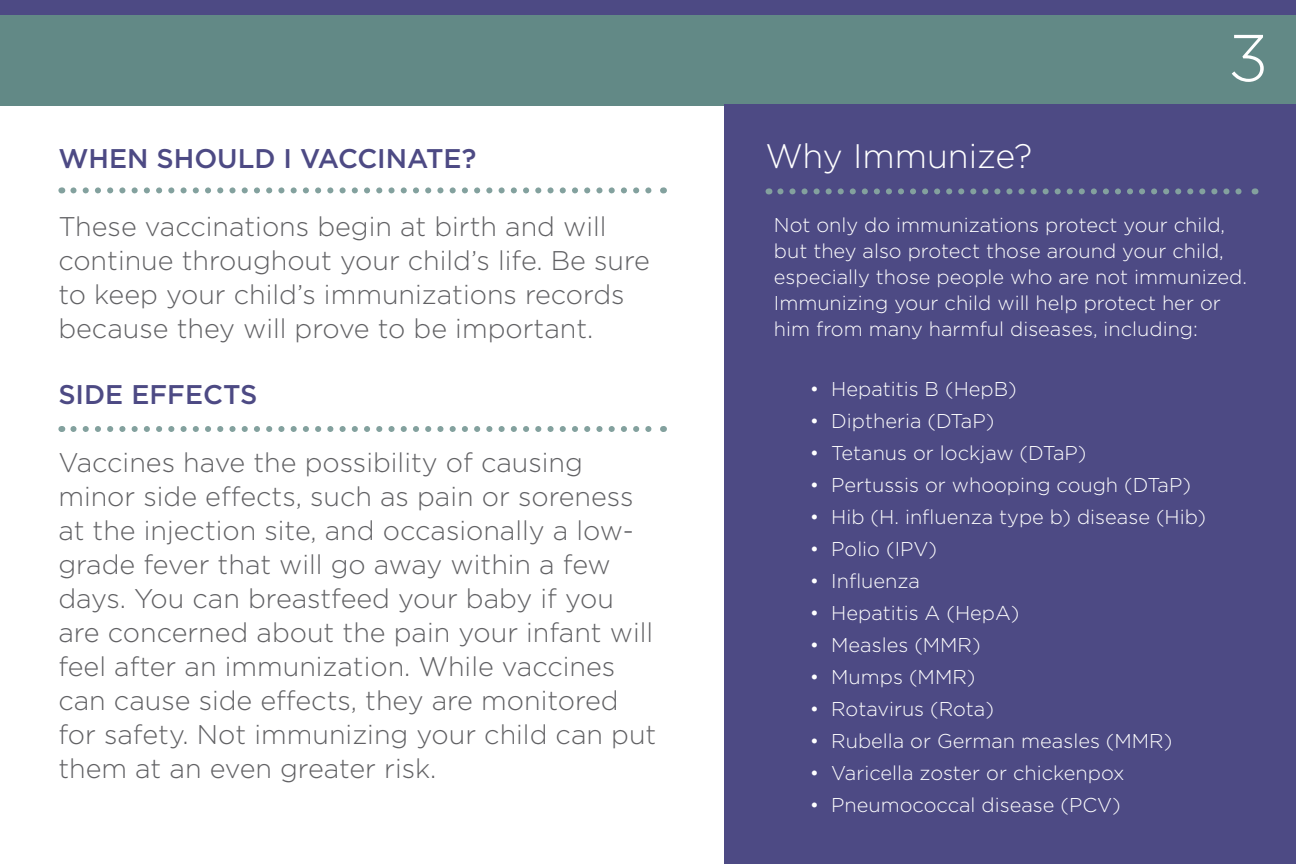
<style>
.page{position:relative;width:1296px;height:864px;background:#fff}
.page>*{position:absolute;margin:0;border:0;box-sizing:border-box;transform-origin:0 0}
.t1{font:300 66px "Gotham";color:#fff}
.t2{font:300 34px "Gotham";color:#fff}
.t3{font:300 27px/34px "Gotham";color:#616164}
.t4{font:500 27px "Gotham";color:#4d4a84}
.t5{font:300 20px/26px "Gotham";color:#fff}
</style>
<div class="page">
<div style="left:0;top:0;width:1296px;height:105px;background:#628986"></div>
<div style="left:0;top:0;width:1296px;height:14px;background:#4d4a84"></div>
<div style="left:725px;top:104px;width:571px;height:760px;background:#4d4a84"></div>
<svg style="left:780px;top:188px;width:462px;height:6px"></svg>
<svg style="left:73px;top:187px;width:579px;height:6px"></svg>
<svg style="left:73px;top:426px;width:579px;height:6px"></svg>
<p class="t4" style="left:58px;top:140px;width:419px">WHEN SHOULD I VACCINATE?</p>
<p class="t3" style="left:58px;top:208px;width:593px">These vaccinations begin at birth and will continue throughout your child’s life. Be sure to keep your child’s immunizations records because they will prove to be important.</p>
<p class="t4" style="left:58px;top:376px;width:201px">SIDE EFFECTS</p>
<p class="t3" style="left:58px;top:444px;width:599px">Vaccines have the possibility of causing minor side effects, such as pain or soreness at the injection site, and occasionally a low&shy;grade fever that will go away within a few days. You can breastfeed your baby if you are concerned about the pain your infant will feel after an immunization. While vaccines can cause side effects, they are monitored for safety. Not immunizing your child can put them at an even greater risk.</p>
<p class="t2" style="left:766px;top:135px;width:268px">Why Immunize?</p>
<h1 class="t1" style="left:1228px;top:16px;width:42px">3</h1>
<p class="t5" style="left:774px;top:211px;width:475px">Not only do immunizations protect your child, but they also protect those around your child, especially those people who are not immunized.<br>Immunizing your child will help protect her or him from many harmful diseases, including:</p>
<p class="t5" style="left:810px;top:375px;width:208px">• Hepatitis B (HepB)</p>
<p class="t5" style="left:810px;top:407px;width:186px">• Diptheria (DTaP)</p>
<p class="t5" style="left:810px;top:439px;width:278px">• Tetanus or lockjaw (DTaP)</p>
<p class="t5" style="left:810px;top:471px;width:383px">• Pertussis or whooping cough (DTaP)</p>
<p class="t5" style="left:810px;top:503px;width:398px">• Hib (H. influenza type b) disease (Hib)</p>
<p class="t5" style="left:810px;top:535px;width:129px">• Polio (IPV)</p>
<p class="t5" style="left:810px;top:567px;width:112px">• Influenza</p>
<p class="t5" style="left:810px;top:599px;width:211px">• Hepatitis A (HepA)</p>
<p class="t5" style="left:810px;top:631px;width:172px">• Measles (MMR)</p>
<p class="t5" style="left:810px;top:663px;width:167px">• Mumps (MMR)</p>
<p class="t5" style="left:810px;top:695px;width:186px">• Rotavirus (Rota)</p>
<p class="t5" style="left:810px;top:727px;width:364px">• Rubella or German measles (MMR)</p>
<p class="t5" style="left:810px;top:759px;width:316px">• Varicella zoster or chickenpox</p>
<p class="t5" style="left:810px;top:791px;width:312px">• Pneumococcal disease (PCV)</p>
</div>
